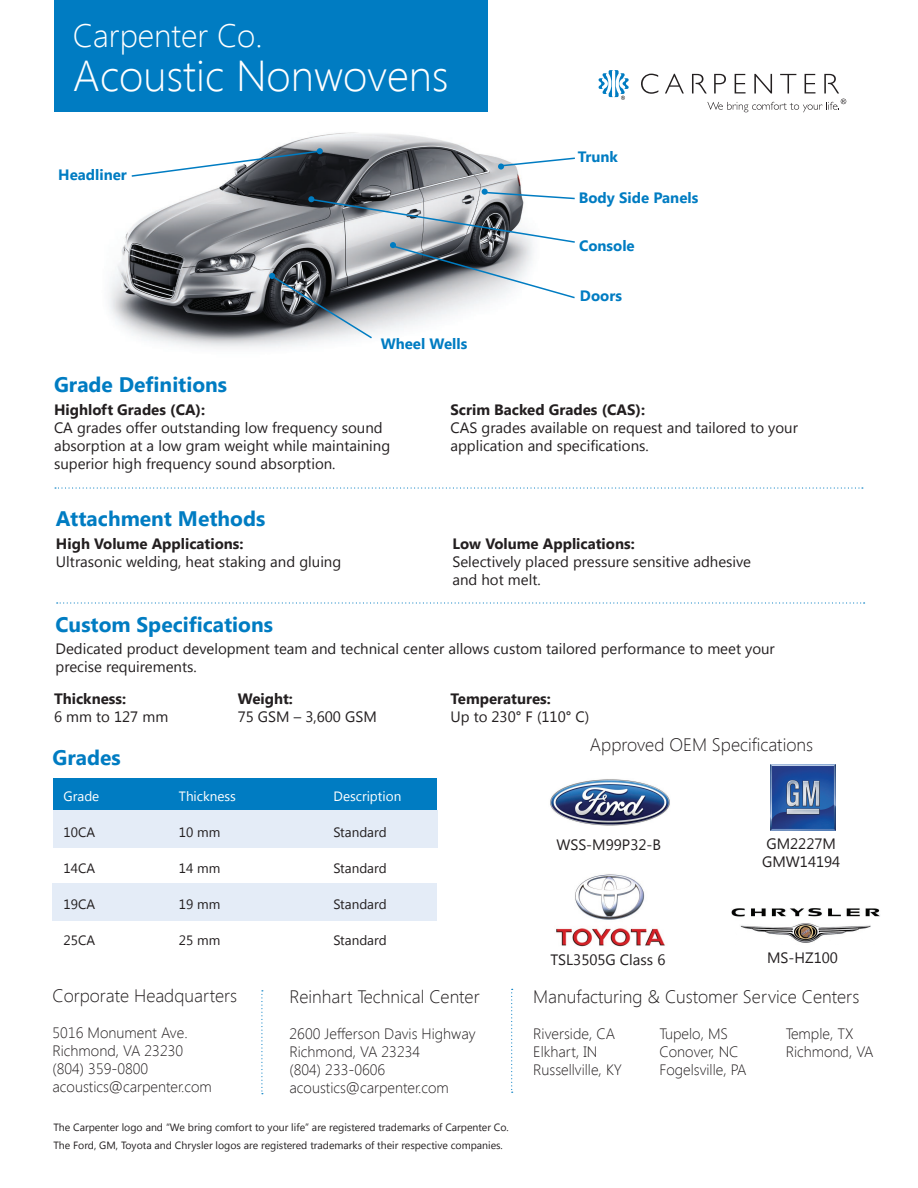
<style>
.page{position:relative;width:918px;height:1188px;background:#fff}
.page>*{position:absolute;margin:0;border:0;box-sizing:border-box;transform-origin:0 0}
.t1{font:300 43.2px "Segoe UI";color:#fff}
.t2{font:300 32.4px "Segoe UI";color:#fff}
.t3{font:700 21px "Segoe UI";color:#007cc2}
.t4{font:300 18px "Segoe UI";color:#231f20}
.t5{font:15px/18px "Segoe UI";color:#231f20}
.t6{font:300 15px/18px "Segoe UI";color:#231f20}
.t7{font:700 15px "Segoe UI";color:#231f20}
.t8{font:700 15px "Segoe UI";color:#007cc2}
.t9{font:13.5px "Segoe UI";color:#231f20}
.t10{font:13.5px "Segoe UI";color:#fff}
.t11{font:10.5px "Segoe UI";color:#231f20}
.s1{font-weight:700}
</style>
<div class="page">
<img style="left:109px;top:132px;width:412px;height:216px">
<div style="left:53px;top:778px;width:384px;height:32px;background:#007cc2"></div>
<div style="left:54px;top:0;width:434px;height:112px;background:#007cc2"></div>
<div style="left:53px;top:810px;width:384px;height:38px;background:#e4ecf7"></div>
<div style="left:53px;top:883px;width:384px;height:38px;background:#e4ecf7"></div>
<svg style="left:641px;top:74px;width:17px;height:20px"></svg>
<svg style="left:665px;top:74px;width:19px;height:19px"></svg>
<svg style="left:692px;top:74px;width:15px;height:19px"></svg>
<svg style="left:714px;top:74px;width:12px;height:19px"></svg>
<svg style="left:735px;top:74px;width:11px;height:19px"></svg>
<svg style="left:754px;top:74px;width:18px;height:19px"></svg>
<svg style="left:780px;top:74px;width:16px;height:19px"></svg>
<svg style="left:805px;top:74px;width:10px;height:19px"></svg>
<svg style="left:824px;top:74px;width:15px;height:19px"></svg>
<svg style="left:598px;top:70px;width:31px;height:30px"></svg>
<svg style="left:707px;top:99px;width:139px;height:13px"></svg>
<svg style="left:55px;top:487px;width:808px;height:2px"></svg>
<svg style="left:57px;top:602px;width:808px;height:2px"></svg>
<img style="left:550px;top:779px;width:120px;height:47px">
<img style="left:770px;top:764px;width:66px;height:66px">
<img style="left:556px;top:874px;width:109px;height:73px">
<img style="left:731px;top:908px;width:149px;height:35px">
<div style="left:498px;top:163px;width:6px;height:7px;background:#007cc2;border-radius:50%"></div>
<svg style="left:269px;top:189px;width:306px;height:151px"></svg>
<svg style="left:499px;top:157px;width:76px;height:10px"></svg>
<svg style="left:130px;top:148px;width:193px;height:30px"></svg>
<svg style="left:261px;top:990px;width:2px;height:104px"></svg>
<svg style="left:511px;top:989px;width:2px;height:104px"></svg>
<p class="t2" style="left:73px;top:13px;width:191px">Carpenter Co.</p>
<p class="t1" style="left:73px;top:46px;width:377px">Acoustic Nonwovens</p>
<p class="t8" style="left:58px;top:164px;width:70px">Headliner</p>
<p class="t3" style="left:54px;top:370px;width:175px">Grade Definitions</p>
<p class="t8" style="left:381px;top:333px;width:88px">Wheel Wells</p>
<p class="t8" style="left:578px;top:146px;width:42px">Trunk</p>
<p class="t8" style="left:579px;top:187px;width:121px">Body Side Panels</p>
<p class="t8" style="left:579px;top:234px;width:57px">Console</p>
<p class="t8" style="left:580px;top:285px;width:44px">Doors</p>
<p class="t7" style="left:54px;top:399px;width:153px">Highloft Grades (CA):</p>
<p class="t5" style="left:54px;top:418px;width:338px">CA grades offer outstanding low frequency sound absorption at a low gram weight while maintaining superior high frequency sound absorption.</p>
<p class="t3" style="left:56px;top:503px;width:211px">Attachment Methods</p>
<p class="t7" style="left:56px;top:533px;width:189px">High Volume Applications:</p>
<p class="t5" style="left:56px;top:552px;width:287px">Ultrasonic welding, heat staking and gluing</p>
<p class="t3" style="left:56px;top:609px;width:219px">Custom Specifications</p>
<p class="t7" style="left:450px;top:399px;width:196px">Scrim Backed Grades (CAS):</p>
<p class="t5" style="left:450px;top:418px;width:349px">CAS grades available on request and tailored to your application and specifications.</p>
<p class="t7" style="left:452px;top:533px;width:184px">Low Volume Applications:</p>
<p class="t5" style="left:452px;top:552px;width:300px">Selectively placed pressure sensitive adhesive and hot melt.</p>
<p class="t5" style="left:56px;top:639px;width:721px">Dedicated product development team and technical center allows custom tailored performance to meet your precise requirements.</p>
<p class="t7" style="left:54px;top:688px;width:74px">Thickness:</p>
<p class="t5" style="left:54px;top:707px;width:116px">6 mm to 127 mm</p>
<p class="t3" style="left:53px;top:743px;width:70px">Grades</p>
<p class="t5" style="left:238px;top:689px;width:141px"><span class="s1">Weight:<br></span>75 GSM – 3,600 GSM</p>
<p class="t7" style="left:450px;top:688px;width:102px">Temperatures:</p>
<p class="t5" style="left:450px;top:707px;width:140px">Up to 230° F (110° C)</p>
<p class="t4" style="left:590px;top:732px;width:225px">Approved OEM Specifications</p>
<p class="t10" style="left:64px;top:787px;width:37px">Grade</p>
<p class="t10" style="left:179px;top:787px;width:59px">Thickness</p>
<p class="t10" style="left:334px;top:787px;width:69px">Description</p>
<p class="t9" style="left:64px;top:823px;width:33px">10CA</p>
<p class="t9" style="left:179px;top:823px;width:43px">10 mm</p>
<p class="t9" style="left:334px;top:823px;width:55px">Standard</p>
<p class="t9" style="left:64px;top:859px;width:33px">14CA</p>
<p class="t9" style="left:179px;top:859px;width:43px">14 mm</p>
<p class="t9" style="left:334px;top:859px;width:55px">Standard</p>
<p class="t9" style="left:64px;top:895px;width:33px">19CA</p>
<p class="t9" style="left:179px;top:895px;width:43px">19 mm</p>
<p class="t9" style="left:334px;top:895px;width:55px">Standard</p>
<p class="t9" style="left:64px;top:931px;width:33px">25CA</p>
<p class="t9" style="left:179px;top:931px;width:43px">25 mm</p>
<p class="t9" style="left:334px;top:931px;width:55px">Standard</p>
<p class="t4" style="left:53px;top:983px;width:186px">Corporate Headquarters</p>
<p class="t6" style="left:53px;top:1023px;width:137px">5016 Monument Ave.</p>
<p class="t6" style="left:53px;top:1041px;width:161px">Richmond, VA 23230 (804) 359-0800 acoustics@carpenter.com</p>
<p class="t4" style="left:290px;top:984px;width:192px">Reinhart Technical Center</p>
<p class="t6" style="left:290px;top:1024px;width:188px">2600 Jefferson Davis Highway<br>Richmond, VA 23234<br>(804) 233-0606 acoustics@carpenter.com</p>
<p class="t11" style="left:53px;top:1120px;width:457px">The Carpenter logo and “We bring comfort to your life” are registered trademarks of Carpenter Co.</p>
<p class="t11" style="left:53px;top:1138px;width:451px">The Ford, GM, Toyota and Chrysler logos are registered trademarks of their respective companies.</p>
<p class="t5" style="left:556px;top:835px;width:106px">WSS-M99P32-B</p>
<p class="t5" style="left:766px;top:834px;width:71px">GM2227M</p>
<p class="t5" style="left:762px;top:852px;width:80px">GMW14194</p>
<p class="t5" style="left:550px;top:950px;width:117px">TSL3505G Class 6</p>
<p class="t5" style="left:767px;top:948px;width:72px">MS-HZ100</p>
<p class="t4" style="left:533px;top:985px;width:328px">Manufacturing &amp; Customer Service Centers</p>
<p class="t6" style="left:533px;top:1024px;width:83px">Riverside, CA</p>
<p class="t6" style="left:533px;top:1042px;width:66px">Elkhart, IN</p>
<p class="t6" style="left:533px;top:1060px;width:90px">Russellville, KY</p>
<p class="t6" style="left:660px;top:1024px;width:70px">Tupelo, MS</p>
<p class="t6" style="left:660px;top:1042px;width:89px">Conover, NC<br>Fogelsville, PA</p>
<p class="t6" style="left:786px;top:1024px;width:69px">Temple, TX</p>
<p class="t6" style="left:786px;top:1042px;width:89px">Richmond, VA</p>
</div>
